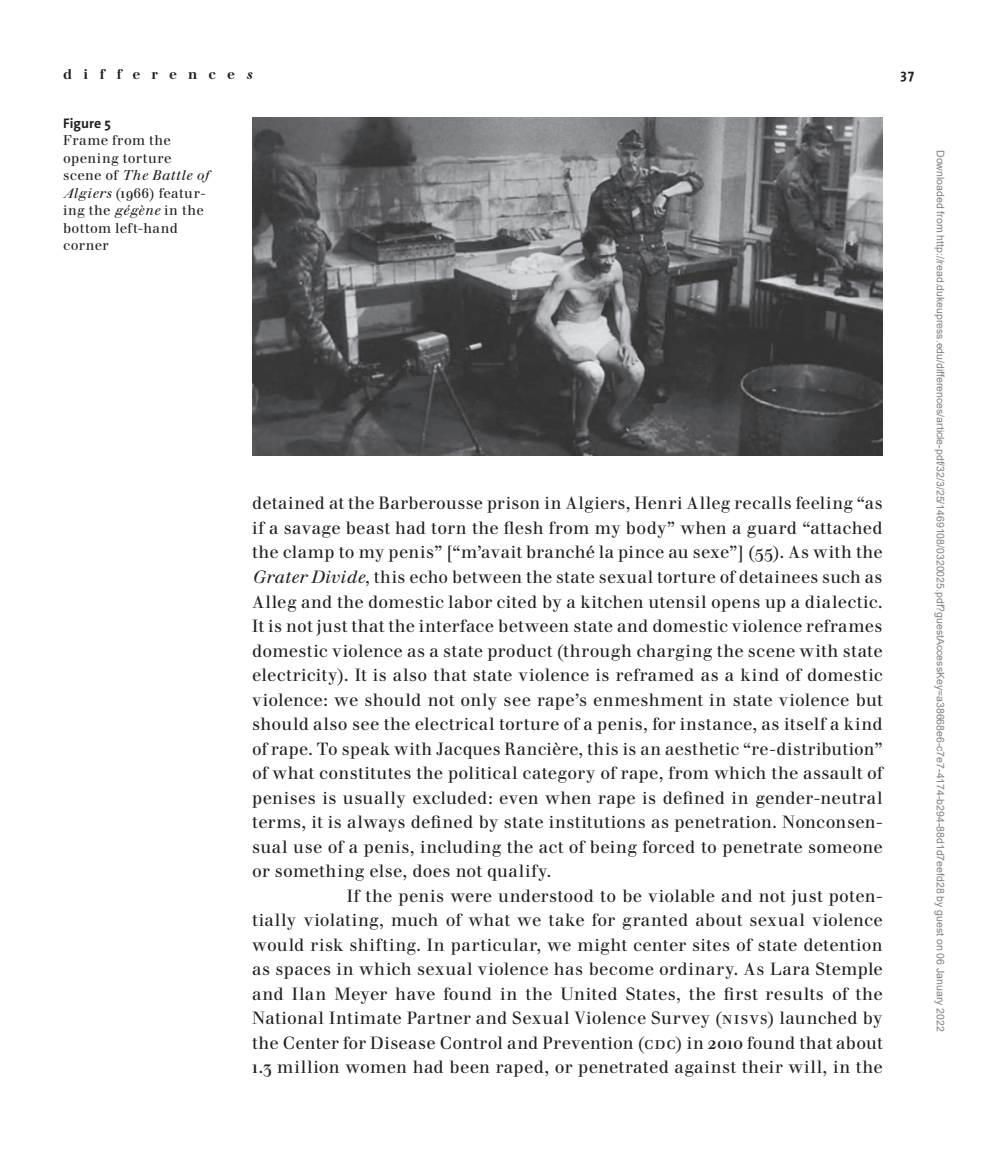
<style>
.page{position:relative;width:993px;height:1166px;background:#fff}
.page>*{position:absolute;margin:0;border:0;box-sizing:border-box;transform-origin:0 0}
.t1{font:17.5px "Walbaum";letter-spacing:.02em;color:#231f20}
.t2{font:14px/17.5px "Walbaum";letter-spacing:.04em;color:#231f20}
.t3{font:500 14px "Walbaum";letter-spacing:.815em;color:#231f20}
.t4{font:700 14px "The Sans C4 s";letter-spacing:.005em;color:#231f20}
.t5{font:10.5px "Arial";color:#808080}
.s1{font-style:italic}
</style>
<div class="page">
<img style="left:252px;top:117px;width:630px;height:338px">
<p class="t3" style="left:63px;top:66px;width:190px">difference<span class="s1">s</span></p>
<p class="t4" style="left:900px;top:65px;width:15px">37</p>
<p class="t4" style="left:63px;top:114px;width:49px">Figure 5</p>
<p class="t2" style="left:63px;top:132px;width:147px">Frame from the opening torture scene of <span class="s1">The Battle of<br>Algiers</span> (1966) featur&shy;ing the <span class="s1">gégène</span> in the bottom left-hand corner</p>
<p class="t1" style="left:252px;top:493px;width:631px">detained at the Barberousse prison in Algiers, Henri Alleg recalls feeling “as</p>
<p class="t1" style="left:252px;top:518px;width:631px">if a savage beast had torn the flesh from my body” when a guard “attached</p>
<p class="t1" style="left:252px;top:542px;width:631px">the clamp to my penis” [“m’avait branché la pince au sexe”] (55). As with the</p>
<p class="t1" style="left:252px;top:567px;width:631px"><span class="s1">Grater Divide</span>, this echo between the state sexual torture of detainees such as</p>
<p class="t1" style="left:252px;top:591px;width:631px">Alleg and the domestic labor cited by a kitchen utensil opens up a dialectic.</p>
<p class="t1" style="left:252px;top:616px;width:631px">It is not just that the interface between state and domestic violence reframes</p>
<p class="t1" style="left:252px;top:640px;width:631px">domestic violence as a state product (through charging the scene with state</p>
<p class="t1" style="left:252px;top:665px;width:631px">electricity). It is also that state violence is reframed as a kind of domestic</p>
<p class="t1" style="left:252px;top:689px;width:632px">violence: we should not only see rape’s enmeshment in state violence but</p>
<p class="t1" style="left:252px;top:714px;width:631px">should also see the electrical torture of a penis, for instance, as itself a kind</p>
<p class="t1" style="left:252px;top:738px;width:631px">of rape. To speak with Jacques Rancière, this is an aesthetic “re-distribution”</p>
<p class="t1" style="left:252px;top:763px;width:631px">of what constitutes the political category of rape, from which the assault of</p>
<p class="t1" style="left:252px;top:787px;width:631px">penises is usually excluded: even when rape is defined in gender-neutral</p>
<p class="t1" style="left:252px;top:812px;width:631px">terms, it is always defined by state institutions as penetration. Nonconsen-</p>
<p class="t1" style="left:252px;top:836px;width:632px">sual use of a penis, including the act of being forced to penetrate someone</p>
<p class="t1" style="left:252px;top:861px;width:300px">or something else, does not qualify.</p>
<p class="t1" style="left:346px;top:885px;width:537px">If the penis were understood to be violable and not just poten-</p>
<p class="t1" style="left:252px;top:910px;width:632px">tially violating, much of what we take for granted about sexual violence</p>
<p class="t1" style="left:252px;top:934px;width:632px">would risk shifting. In particular, we might center sites of state detention</p>
<p class="t1" style="left:252px;top:959px;width:632px">as spaces in which sexual violence has become ordinary. As Lara Stemple</p>
<p class="t1" style="left:252px;top:983px;width:631px">and Ilan Meyer have found in the United States, the first results of the</p>
<p class="t1" style="left:252px;top:1008px;width:632px">National Intimate Partner and Sexual Violence Survey (nisvs) launched by</p>
<p class="t1" style="left:252px;top:1032px;width:632px">the Center for Disease Control and Prevention (cdc) in 2010 found that about</p>
<p class="t1" style="left:252px;top:1057px;width:631px">1.3 million women had been raped, or penetrated against their will, in the</p>
<p class="t5" style="left:944px;top:150px;width:883px;rotate:90deg">Downloaded from http://read.dukeupress.edu/differences/article-pdf/32/3/25/1469108/0320025.pdf?guestAccessKey=a38668e6-c7e7-4174-b294-88d1d7eefd28 by guest on 06 January 2022</p>
</div>
